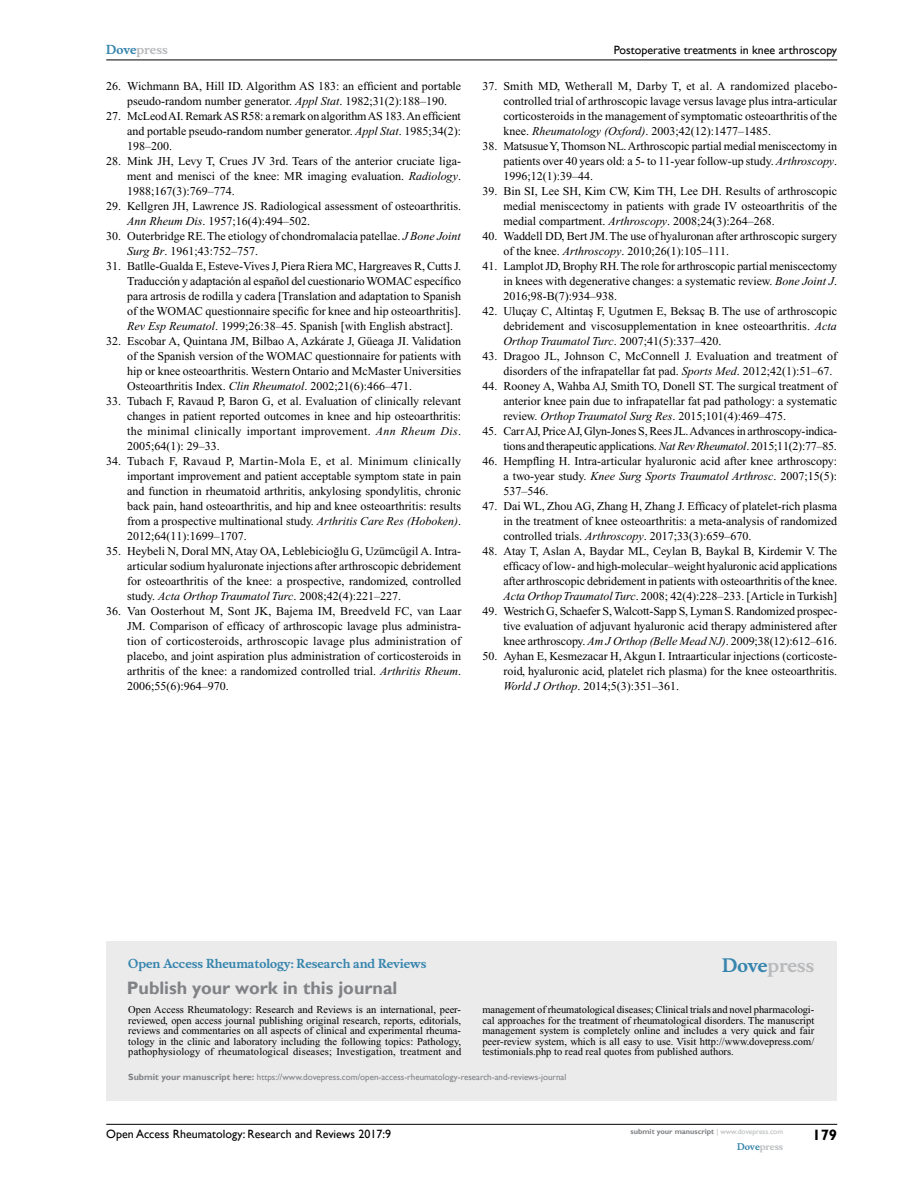
<style>
.page{position:relative;width:918px;height:1188px;background:#fff}
.page>*{position:absolute;margin:0;border:0;box-sizing:border-box;transform-origin:0 0}
.t1{font:700 18px "Gill Sans";color:#808285}
.t2{font:700 18px "Musee";color:#b8babc}
.t3{font:700 15px "Gill Sans";color:#000}
.t4{font:12px/15px "Times New Roman";color:#000;text-align:justify}
.t5{font:12px/15px "Times New Roman";letter-spacing:-.02em;color:#000;text-align:right}
.t6{font:12px "Gill Sans";color:#000}
.t7{font:700 12px "Musee";color:#3785ad}
.t8{font:700 12px "Musee";color:#b8babc}
.t9{font:10.5px/10.5px "Times New Roman";color:#000;text-align:justify}
.t10{font:9px "Gill Sans";color:#808285}
.t11{font:700 9px "Musee";color:#b8babc}
.t12{font:700 7.5px "Gill Sans";color:#808285}
.s1{color:#3785ad}
.s2{font-style:italic}
.s3{font-style:inherit}
.s4{font-weight:700}
.s5{font-weight:400;color:#b8babc}
</style>
<div class="page">
<div style="left:106px;top:941px;width:731px;height:159px;background:#ebebec"></div>
<hr style="left:106px;top:1124px;width:731px;height:1px;background:#000">
<hr style="left:106px;top:60px;width:731px;height:1px;background:#000">
<p class="t8" style="left:106px;top:43px;width:63px"><span class="s1">Dove</span>press</p>
<p class="t4" style="left:106px;top:79px;width:356px;text-align:center">26. Wichmann BA, Hill ID. Algorithm AS 183: an efficient and portable pseudo-random number generator. <span class="s2">Appl Stat</span>. 1982;31(2):188–190.</p>
<p class="t4" style="left:127px;top:109px;width:335px;text-indent:-21px">27. McLeod AI. Remark AS R58: a remark on algorithm AS 183. An efficient and portable pseudo-random number generator. <span class="s2">Appl Stat</span>. 1985;34(2):<br>198–200.</p>
<p class="t4" style="left:127px;top:154px;width:335px;text-indent:-21px">28. Mink JH, Levy T, Crues JV 3rd. Tears of the anterior cruciate liga&shy;ment and menisci of the knee: MR imaging evaluation. <span class="s2">Radiology</span>.<br>1988;167(3):769–774.</p>
<p class="t4" style="left:127px;top:199px;width:335px;text-indent:-21px">29. Kellgren JH, Lawrence JS. Radiological assessment of osteoarthritis.<br><span class="s2">Ann Rheum Dis</span>. 1957;16(4):494–502.</p>
<p class="t4" style="left:127px;top:229px;width:335px;text-indent:-21px">30. Outerbridge RE. The etiology of chondromalacia patellae. <span class="s2">J Bone Joint<br>Surg Br</span>. 1961;43:752–757.</p>
<p class="t4" style="left:127px;top:259px;width:335px;text-indent:-21px">31. Batlle-Gualda E, Esteve-Vives J, Piera Riera MC, Hargreaves R, Cutts J.<br>Traducción y adaptación al español del cuestionario WOMAC específico para artrosis de rodilla y cadera [Translation and adaptation to Spanish of the WOMAC questionnaire specific for knee and hip osteoarthritis].<br><span class="s2">Rev Esp Reumatol</span>. 1999;26:38–45. Spanish [with English abstract].</p>
<p class="t4" style="left:127px;top:334px;width:335px;text-indent:-21px">32. Escobar A, Quintana JM, Bilbao A, Azkárate J, Güeaga JI. Validation of the Spanish version of the WOMAC questionnaire for patients with hip or knee osteoarthritis. Western Ontario and McMaster Universities Osteoarthritis Index. <span class="s2">Clin Rheumatol</span>. 2002;21(6):466–471.</p>
<p class="t4" style="left:127px;top:394px;width:335px;text-indent:-21px">33. Tubach F, Ravaud P, Baron G, et al. Evaluation of clinically relevant changes in patient reported outcomes in knee and hip osteoarthritis: the minimal clinically important improvement. <span class="s2">Ann Rheum Dis</span>.<br>2005;64(1): 29–33.</p>
<p class="t4" style="left:127px;top:454px;width:335px;text-indent:-21px">34. Tubach F, Ravaud P, Martin-Mola E, et al. Minimum clinically important improvement and patient acceptable symptom state in pain and function in rheumatoid arthritis, ankylosing spondylitis, chronic back pain, hand osteoarthritis, and hip and knee osteoarthritis: results from a prospective multinational study. <span class="s2">Arthritis Care Res (Hoboken)</span>.<br>2012;64(11):1699–1707.</p>
<p class="t4" style="left:127px;top:544px;width:335px;text-indent:-21px">35. Heybeli N, Doral MN, Atay OA, Leblebicio<span class="s3">ğ</span>lu G, Uzümcügil A. Intra&shy;articular sodium hyaluronate injections after arthroscopic debridement for osteoarthritis of the knee: a prospective, randomized, controlled study. <span class="s2">Acta Orthop Traumatol Turc</span>. 2008;42(4):221–227.</p>
<p class="t4" style="left:127px;top:604px;width:336px;text-indent:-21px">36. Van Oosterhout M, Sont JK, Bajema IM, Breedveld FC, van Laar JM. Comparison of efficacy of arthroscopic lavage plus administra&shy;tion of corticosteroids, arthroscopic lavage plus administration of placebo, and joint aspiration plus administration of corticosteroids in arthritis of the knee: a randomized controlled trial. <span class="s2">Arthritis Rheum</span>.<br>2006;55(6):964–970.</p>
<p class="t6" style="left:614px;top:43px;width:225px">Postoperative treatments in knee arthroscopy</p>
<p class="t4" style="left:503px;top:79px;width:336px;text-indent:-21px">37. Smith MD, Wetherall M, Darby T, et al. A randomized placebo&shy;controlled trial of arthroscopic lavage versus lavage plus intra-articular corticosteroids in the management of symptomatic osteoarthritis of the knee. <span class="s2">Rheumatology (Oxford)</span>. 2003;42(12):1477–1485.</p>
<p class="t4" style="left:503px;top:139px;width:335px;text-indent:-21px">38. Matsusue Y, Thomson NL. Arthroscopic partial medial meniscectomy in patients over 40 years old: a 5- to 11-year follow-up study. <span class="s2">Arthroscopy</span>.<br>1996;12(1):39–44.</p>
<p class="t4" style="left:503px;top:184px;width:335px;text-indent:-21px">39. Bin SI, Lee SH, Kim CW, Kim TH, Lee DH. Results of arthroscopic medial meniscectomy in patients with grade IV osteoarthritis of the medial compartment. <span class="s2">Arthroscopy</span>. 2008;24(3):264–268.</p>
<p class="t4" style="left:503px;top:229px;width:335px;text-indent:-21px">40. Waddell DD, Bert JM. The use of hyaluronan after arthroscopic surgery of the knee. <span class="s2">Arthroscopy</span>. 2010;26(1):105–111.</p>
<p class="t4" style="left:503px;top:259px;width:335px;text-indent:-21px">41. Lamplot JD, Brophy RH. The role for arthroscopic partial meniscectomy in knees with degenerative changes: a systematic review. <span class="s2">Bone Joint J</span>.<br>2016;98-B(7):934–938.</p>
<p class="t4" style="left:503px;top:304px;width:335px;text-indent:-21px">42. Uluçay C, Altinta<span class="s3">ş</span> F, Ugutmen E, Beksaç B. The use of arthroscopic debridement and viscosupplementation in knee osteoarthritis. <span class="s2">Acta Orthop Traumatol Turc</span>. 2007;41(5):337–420.</p>
<p class="t4" style="left:503px;top:349px;width:335px;text-indent:-21px">43. Dragoo JL, Johnson C, McConnell J. Evaluation and treatment of disorders of the infrapatellar fat pad. <span class="s2">Sports Med</span>. 2012;42(1):51–67.</p>
<p class="t4" style="left:503px;top:379px;width:335px;text-indent:-21px">44. Rooney A, Wahba AJ, Smith TO, Donell ST. The surgical treatment of anterior knee pain due to infrapatellar fat pad pathology: a systematic review. <span class="s2">Orthop Traumatol Surg Res</span>. 2015;101(4):469–475.</p>
<p class="t5" style="left:482px;top:424px;width:356px">45. Carr AJ, Price AJ, Glyn-Jones S, Rees JL. Advances in arthroscopy-indica&shy;tions and therapeutic applications. <span class="s2">Nat Rev Rheumatol</span>. 2015;11(2):77–85.</p>
<p class="t4" style="left:503px;top:454px;width:335px;text-indent:-21px">46. Hempfling H. Intra-articular hyaluronic acid after knee arthroscopy: a two-year study. <span class="s2">Knee Surg Sports Traumatol Arthrosc</span>. 2007;15(5):<br>537–546.</p>
<p class="t4" style="left:503px;top:499px;width:335px;text-indent:-21px">47. Dai WL, Zhou AG, Zhang H, Zhang J. Efficacy of platelet-rich plasma in the treatment of knee osteoarthritis: a meta-analysis of randomized controlled trials. <span class="s2">Arthroscopy</span>. 2017;33(3):659–670.</p>
<p class="t4" style="left:503px;top:544px;width:336px;text-indent:-21px">48. Atay T, Aslan A, Baydar ML, Ceylan B, Baykal B, Kirdemir V. The efficacy of low- and high-molecular–weight hyaluronic acid applications after arthroscopic debridement in patients with osteoarthritis of the knee.<br><span class="s2">Acta Orthop Traumatol Turc</span>. 2008; 42(4):228–233. [Article in Turkish]</p>
<p class="t4" style="left:503px;top:604px;width:335px;text-indent:-21px">49. Westrich G, Schaefer S, Walcott-Sapp S, Lyman S. Randomized prospec&shy;tive evaluation of adjuvant hyaluronic acid therapy administered after knee arthroscopy. <span class="s2">Am J Orthop (Belle Mead NJ)</span>. 2009;38(12):612–616.</p>
<p class="t4" style="left:503px;top:649px;width:335px;text-indent:-21px">50. Ayhan E, Kesmezacar H, Akgun I. Intraarticular injections (corticoste&shy;roid, hyaluronic acid, platelet rich plasma) for the knee osteoarthritis.<br><span class="s2">World J Orthop</span>. 2014;5(3):351–361.</p>
<p class="t7" style="left:128px;top:956px;width:300px">Open Access Rheumatology: Research and Reviews</p>
<h1 class="t1" style="left:127px;top:977px;width:272px">Publish your work in this journal</h1>
<h1 class="t2" style="left:722px;top:955px;width:94px"><span class="s1">Dove</span>press</h1>
<p class="t9" style="left:128px;top:1004px;width:335px">Open Access Rheumatology: Research and Reviews is an international, peer&shy;reviewed, open access journal publishing original research, reports, editorials, reviews and commentaries on all aspects of clinical and experimental rheuma&shy;tology in the clinic and laboratory including the following topics: Pathology, pathophysiology of rheumatological diseases; Investigation, treatment and</p>
<p class="t9" style="left:482px;top:1004px;width:333px">management of rheumatological diseases; Clinical trials and novel pharmacologi&shy;cal approaches for the treatment of rheumatological disorders. The manuscript management system is completely online and includes a very quick and fair peer-review system, which is all easy to use. Visit http://www.dovepress.com/ testimonials.php to read real quotes from published authors.</p>
<p class="t10" style="left:128px;top:1072px;width:440px"><span class="s4">Submit your manuscript here:</span> https://www.dovepress.com/open-access-rheumatology-research-and-reviews-journal</p>
<p class="t6" style="left:106px;top:1127px;width:286px">Open Access Rheumatology: Research and Reviews 2017:9</p>
<p class="t12" style="left:631px;top:1127px;width:154px">submit your manuscript <span class="s5">| www.dovepress.com</span></p>
<p class="t11" style="left:737px;top:1141px;width:48px"><span class="s1">Dove</span>press</p>
<p class="t3" style="left:812px;top:1126px;width:26px">179</p>
</div>
